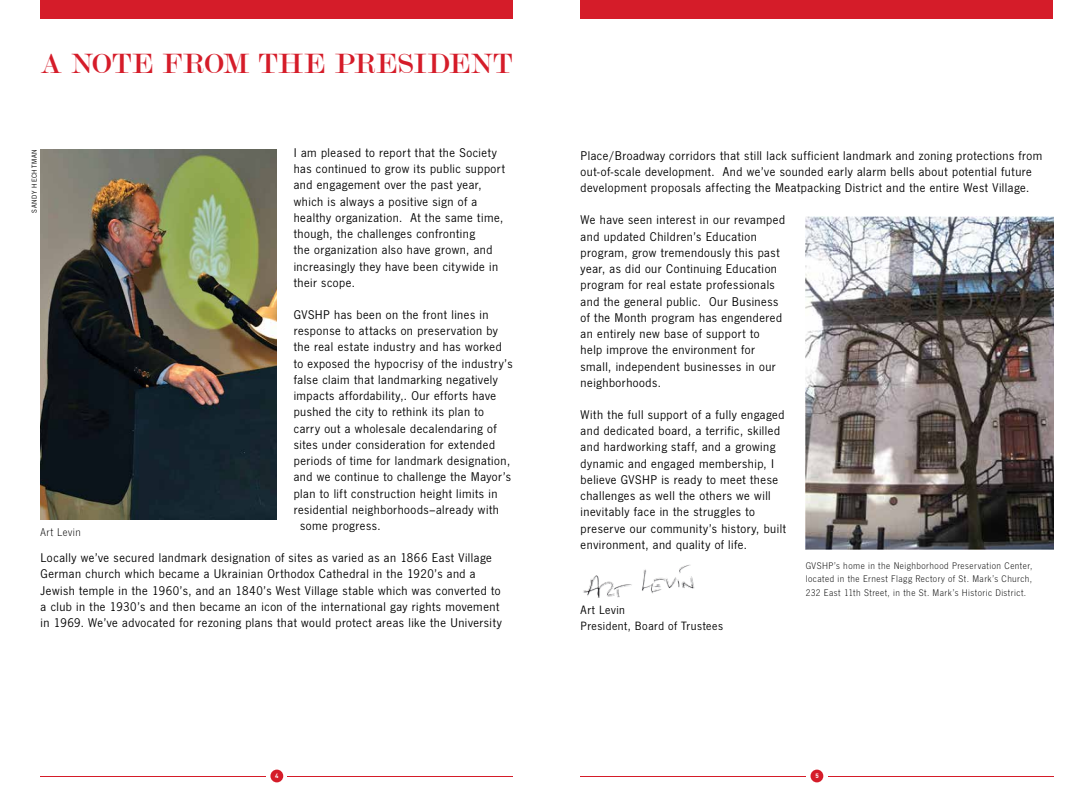
<style>
.page{position:relative;width:1092px;height:787px;background:#fff}
.page>*{position:absolute;margin:0;border:0;box-sizing:border-box;transform-origin:0 0}
.t1{font:30px "Modern";letter-spacing:.04em;color:#d51c29}
.t2{font:13.12px/16.2px "News Gothic FS";letter-spacing:.035em;color:#000}
.t3{font:12.5px/16.2px "News Gothic FS";letter-spacing:.04em;color:#000}
.t4{font:300 11.62px "News Gothic FS";letter-spacing:.045em;color:#000}
.t5{font:300 10px/13.8px "News Gothic FS";letter-spacing:.045em;color:#000;text-align:justify}
.t6{font:7.5px "News Gothic FS";letter-spacing:.1em;color:#000}
.t7{font:700 6.25px "DINOT";color:#fff}
</style>
<div class="page">
<hr style="left:41px;top:776px;width:225px;height:1px;background:#d51c29">
<hr style="left:581px;top:776px;width:225px;height:1px;background:#d51c29">
<hr style="left:288px;top:776px;width:225px;height:1px;background:#d51c29">
<hr style="left:828px;top:776px;width:225px;height:1px;background:#d51c29">
<div style="left:270px;top:770px;width:13px;height:12px;background:#d51c29;border-radius:50%"></div>
<div style="left:810px;top:770px;width:13px;height:12px;background:#d51c29;border-radius:50%"></div>
<div style="left:41px;top:0;width:472px;height:19px;background:#d51c29"></div>
<div style="left:581px;top:0;width:472px;height:19px;background:#d51c29"></div>
<img style="left:41px;top:149px;width:236px;height:370px">
<img style="left:583px;top:564px;width:112px;height:34px">
<img style="left:806px;top:217px;width:247px;height:332px">
<h1 class="t1" style="left:41px;top:49px;width:473px">A NOTE FROM THE PRESIDENT</h1>
<p class="t2" style="left:294px;top:144px;width:213px">I am pleased to report that the Society has continued to grow its public support and engagement over the past year, which is always a positive sign of a healthy organization. At the same time, though, the challenges confronting<br>the organization also have grown, and increasingly they have been citywide in their scope.</p>
<p class="t2" style="left:294px;top:306px;width:196px">GVSHP has been on the front lines in</p>
<p class="t2" style="left:294px;top:323px;width:206px">response to attacks on preservation by</p>
<p class="t2" style="left:294px;top:339px;width:210px">the real estate industry and has worked</p>
<p class="t2" style="left:294px;top:355px;width:220px">to exposed the hypocrisy of the industry’s</p>
<p class="t2" style="left:294px;top:371px;width:206px">false claim that landmarking negatively</p>
<p class="t2" style="left:294px;top:388px;width:204px">impacts affordability,. Our efforts have</p>
<p class="t2" style="left:294px;top:404px;width:192px">pushed the city to rethink its plan to</p>
<p class="t2" style="left:294px;top:420px;width:204px">carry out a wholesale decalendaring of</p>
<p class="t2" style="left:294px;top:436px;width:203px">sites under consideration for extended</p>
<p class="t2" style="left:294px;top:453px;width:218px">periods of time for landmark designation,</p>
<p class="t2" style="left:294px;top:469px;width:219px">and we continue to challenge the Mayor’s</p>
<p class="t2" style="left:294px;top:485px;width:205px">plan to lift construction height limits in</p>
<p class="t2" style="left:294px;top:501px;width:207px">residential neighborhoods–already with</p>
<p class="t2" style="left:300px;top:518px;width:82px">some progress.</p>
<p class="t2" style="left:41px;top:550px;width:463px">Locally we’ve secured landmark designation of sites as varied as an 1866 East Village German church which became a Ukrainian Orthodox Cathedral in the 1920’s and a Jewish temple in the 1960’s, and an 1840’s West Village stable which was converted to a club in the 1930’s and then became an icon of the international gay rights movement in 1969. We’ve advocated for rezoning plans that would protect areas like the University</p>
<p class="t6" style="left:30px;top:213px;width:65px;rotate:-90deg">SANDY HECHTMAN</p>
<p class="t2" style="left:581px;top:147px;width:463px">Place/Broadway corridors that still lack sufficient landmark and zoning protections from out-of-scale development. And we’ve sounded early alarm bells about potential future development proposals affecting the Meatpacking District and the entire West Village.</p>
<p class="t2" style="left:581px;top:212px;width:206px">We have seen interest in our revamped and updated Children’s Education program, grow tremendously this past year, as did our Continuing Education program for real estate professionals and the general public. Our Business of the Month program has engendered an entirely new base of support to<br>help improve the environment for small, independent businesses in our neighborhoods.</p>
<p class="t2" style="left:581px;top:406px;width:207px">With the full support of a fully engaged and dedicated board, a terrific, skilled and hardworking staff, and a growing dynamic and engaged membership, I believe GVSHP is ready to meet these challenges as well the others we will inevitably face in the struggles to preserve our community’s history, built environment, and quality of life.</p>
<p class="t4" style="left:41px;top:525px;width:42px">Art Levin</p>
<p class="t5" style="left:806px;top:558px;width:228px">GVSHP’s home in the Neighborhood Preservation Center, located in the Ernest Flagg Rectory of St. Mark’s Church, 232 East 11th Street, in the St. Mark’s Historic District.</p>
<p class="t3" style="left:581px;top:602px;width:144px">Art Levin<br>President, Board of Trustees</p>
<p class="t7" style="left:275px;top:772px;width:5px">4</p>
<p class="t7" style="left:815px;top:772px;width:5px">5</p>
</div>
